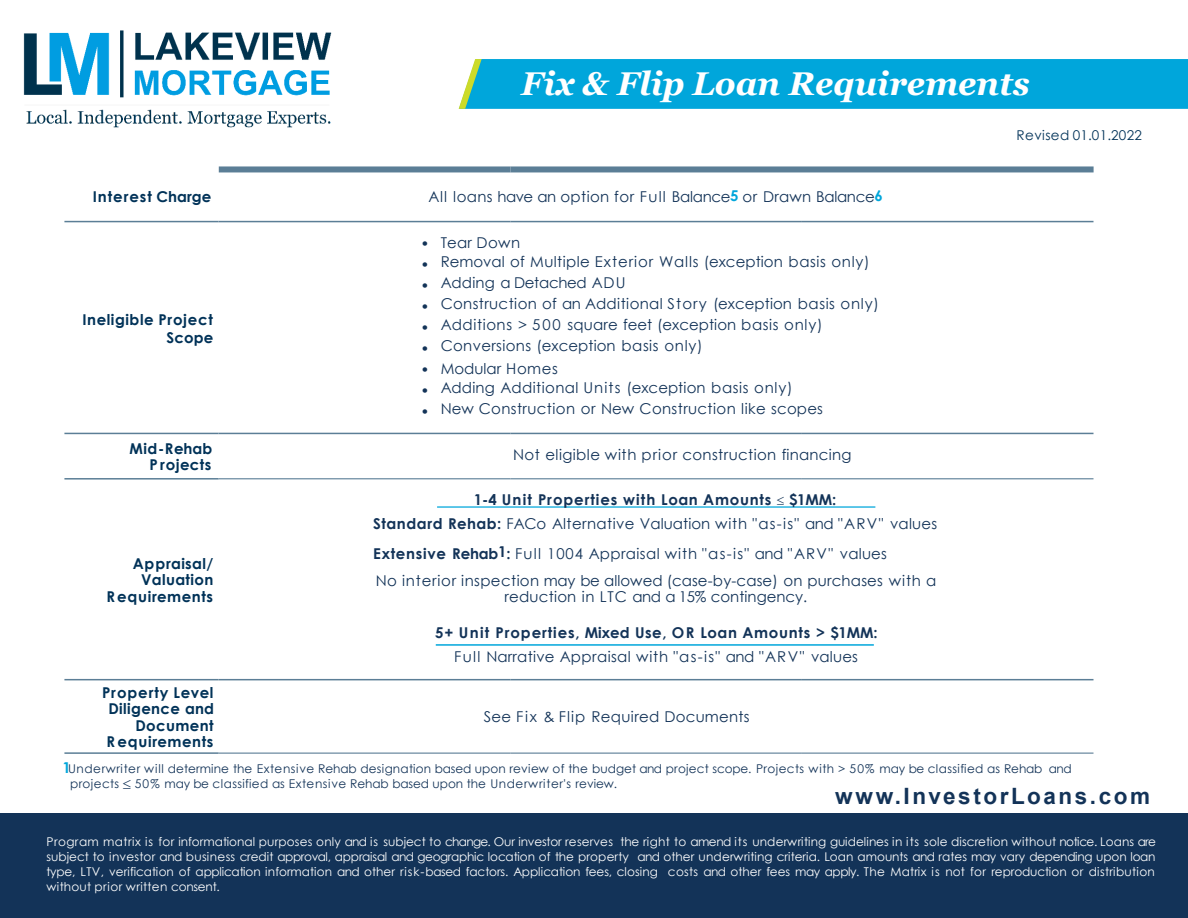
<style>
.page{position:relative;width:1188px;height:918px;background:#fff}
.page>*{position:absolute;margin:0;border:0;box-sizing:border-box;transform-origin:0 0}
.t1{font:italic 700 33px "Georgia";color:#fff}
.t2{font:700 22.5px "Arial";letter-spacing:.115em;color:#133358}
.t3{font:15px/21px "Century Gothic";letter-spacing:.02em;color:#133358}
.t4{font:700 15px/24px "Century Gothic";letter-spacing:.055em;color:#133358;text-align:center}
.t5{font:700 15px/16.5px "Century Gothic";letter-spacing:.035em;color:#003258;text-align:right}
.t6{font:700 15px "Century Gothic";letter-spacing:.06em;color:#003258}
.t7{font:13.5px "Century Gothic";letter-spacing:.02em;color:#003258}
.t8{font:12px/15px "Century Gothic";letter-spacing:.02em;color:#fff;text-align:justify}
.t9{font:12px/14.7px "Century Gothic";letter-spacing:.02em;color:#133358}
.s1{font-weight:700;color:#00a6db}
.s2{font-weight:400}
.s3{font-weight:700}
.s4{font-weight:700;font-size:15px;color:#00a6db}
</style>
<div class="page">
<hr style="left:64px;top:221px;width:155px;height:1px;background:#5b7e96">
<hr style="left:219px;top:221px;width:291px;height:1px;background:#5b7e96">
<hr style="left:510px;top:221px;width:292px;height:1px;background:#5b7e96">
<hr style="left:802px;top:221px;width:291px;height:1px;background:#5b7e96">
<hr style="left:64px;top:433px;width:155px;height:1px;background:#5b7e96">
<hr style="left:219px;top:433px;width:291px;height:1px;background:#5b7e96">
<hr style="left:510px;top:433px;width:292px;height:1px;background:#5b7e96">
<hr style="left:802px;top:433px;width:291px;height:1px;background:#5b7e96">
<hr style="left:64px;top:679px;width:155px;height:1px;background:#5b7e96">
<hr style="left:219px;top:679px;width:291px;height:1px;background:#5b7e96">
<hr style="left:510px;top:679px;width:292px;height:1px;background:#5b7e96">
<hr style="left:802px;top:679px;width:291px;height:1px;background:#5b7e96">
<hr style="left:64px;top:752px;width:155px;height:2px;background:#5b7e96">
<hr style="left:219px;top:753px;width:291px;height:1px;background:#5b7e96">
<hr style="left:510px;top:753px;width:292px;height:1px;background:#5b7e96">
<hr style="left:802px;top:753px;width:291px;height:1px;background:#5b7e96">
<hr style="left:64px;top:478px;width:155px;height:2px;background:#5b7e96">
<hr style="left:219px;top:478px;width:291px;height:1px;background:#5b7e96">
<hr style="left:510px;top:478px;width:292px;height:1px;background:#5b7e96">
<hr style="left:802px;top:478px;width:291px;height:1px;background:#5b7e96">
<div style="left:219px;top:166px;width:291px;height:6px;background:#5b7e96"></div>
<div style="left:510px;top:166px;width:292px;height:6px;background:#5b7e96"></div>
<div style="left:802px;top:166px;width:292px;height:6px;background:#5b7e96"></div>
<svg style="left:437px;top:506px;width:438px;height:2px"></svg>
<div style="left:459px;top:59px;width:729px;height:50px;background:#00a6db"></div>
<hr style="left:436px;top:644px;width:438px;height:2px;background:#00a6db">
<div style="left:0;top:814px;width:1188px;height:104px;background:#133358"></div>
<img style="left:23px;top:30px;width:309px;height:98px">
<h2 class="t1" style="left:521px;top:63px;width:510px">Fix &amp; Flip Loan Requirements</h2>
<p class="t6" style="left:93px;top:186px;width:120px">Interest Charge</p>
<p class="t3" style="left:429px;top:186px;width:456px">All loans have an option for Full Balance<span class="s1">5</span> or Drawn Balance<span class="s1">6</span></p>
<p class="t5" style="left:82px;top:311px;width:132px">Ineligible Project</p>
<p class="t5" style="left:167px;top:329px;width:49px">Scope</p>
<p class="t3" style="left:420px;top:233px;width:11px">•</p>
<p class="t3" style="left:420px;top:254px;width:11px">•</p>
<p class="t3" style="left:420px;top:275px;width:11px">•</p>
<p class="t3" style="left:420px;top:296px;width:11px">•</p>
<p class="t3" style="left:420px;top:317px;width:11px">•</p>
<p class="t3" style="left:420px;top:338px;width:11px">•</p>
<p class="t3" style="left:420px;top:359px;width:11px">•</p>
<p class="t3" style="left:420px;top:380px;width:11px">•</p>
<p class="t3" style="left:420px;top:401px;width:11px">•</p>
<p class="t3" style="left:441px;top:232px;width:81px">Tear Down</p>
<p class="t3" style="left:441px;top:251px;width:431px">Removal of Multiple Exterior Walls (exception basis only)<br>Adding a Detached ADU</p>
<p class="t3" style="left:441px;top:293px;width:440px">Construction of an Additional Story (exception basis only)<br>Additions &gt; 500 square feet (exception basis only)<br>Conversions (exception basis only)</p>
<p class="t3" style="left:441px;top:358px;width:119px">Modular Homes</p>
<p class="t3" style="left:441px;top:377px;width:384px">Adding Additional Units (exception basis only)<br>New Construction or New Construction like scopes</p>
<p class="t5" style="left:129px;top:440px;width:84px">Mid-Rehab<br>Projects</p>
<p class="t3" style="left:513px;top:444px;width:340px">Not eligible with prior construction financing</p>
<p class="t5" style="left:106px;top:555px;width:108px">Appraisal/<br>Valuation<br>Requirements</p>
<p class="t5" style="left:102px;top:683px;width:113px">Property Level<br>Diligence and<br>Document<br>Requirements</p>
<p class="t4" style="left:373px;top:487px;width:565px">1-4 Unit Properties with Loan Amounts ≤ $1MM:<br>Standard Rehab: <span class="s2">FACo Alternative Valuation with "as-is" and "ARV" values</span></p>
<p class="t3" style="left:373px;top:543px;width:515px"><span class="s3">Extensive Rehab1:</span> Full 1004 Appraisal with "as-is" and "ARV" values</p>
<p class="t3" style="left:376px;top:572px;width:562px;line-height:16.4px;text-align:center">No interior inspection may be allowed (case-by-case) on purchases with a reduction in LTC and a 15% contingency.</p>
<p class="t4" style="left:435px;top:620px;width:444px">5+ Unit Properties, Mixed Use, OR Loan Amounts &gt; $1MM:</p>
<p class="t3" style="left:454px;top:646px;width:405px">Full Narrative Appraisal with "as-is" and "ARV" values</p>
<p class="t3" style="left:484px;top:706px;width:267px">See Fix &amp; Flip Required Documents</p>
<p class="t7" style="left:1017px;top:125px;width:127px">Revised 01.01.2022</p>
<p class="t9" style="left:70px;top:761px;width:1003px;text-indent:-8px"><span class="s4">1</span>Underwriter will determine the Extensive Rehab designation based upon review of the budget and project scope. Projects with &gt; 50% may be classified as Rehab and projects ≤ 50% may be classified as Extensive Rehab based upon the Underwriter's review.</p>
<p class="t2" style="left:835px;top:780px;width:316px">www.InvestorLoans.com</p>
<p class="t8" style="left:46px;top:834px;width:1111px">Program matrix is for informational purposes only and is subject to change. Our investor reserves the right to amend its underwriting guidelines in its sole discretion without notice. Loans are subject to investor and business credit approval, appraisal and geographic location of the property and other underwriting criteria. Loan amounts and rates may vary depending upon loan type, LTV, verification of application information and other risk-based factors. Application fees, closing costs and other fees may apply. The Matrix is not for reproduction or distribution without prior written consent.</p>
</div>
